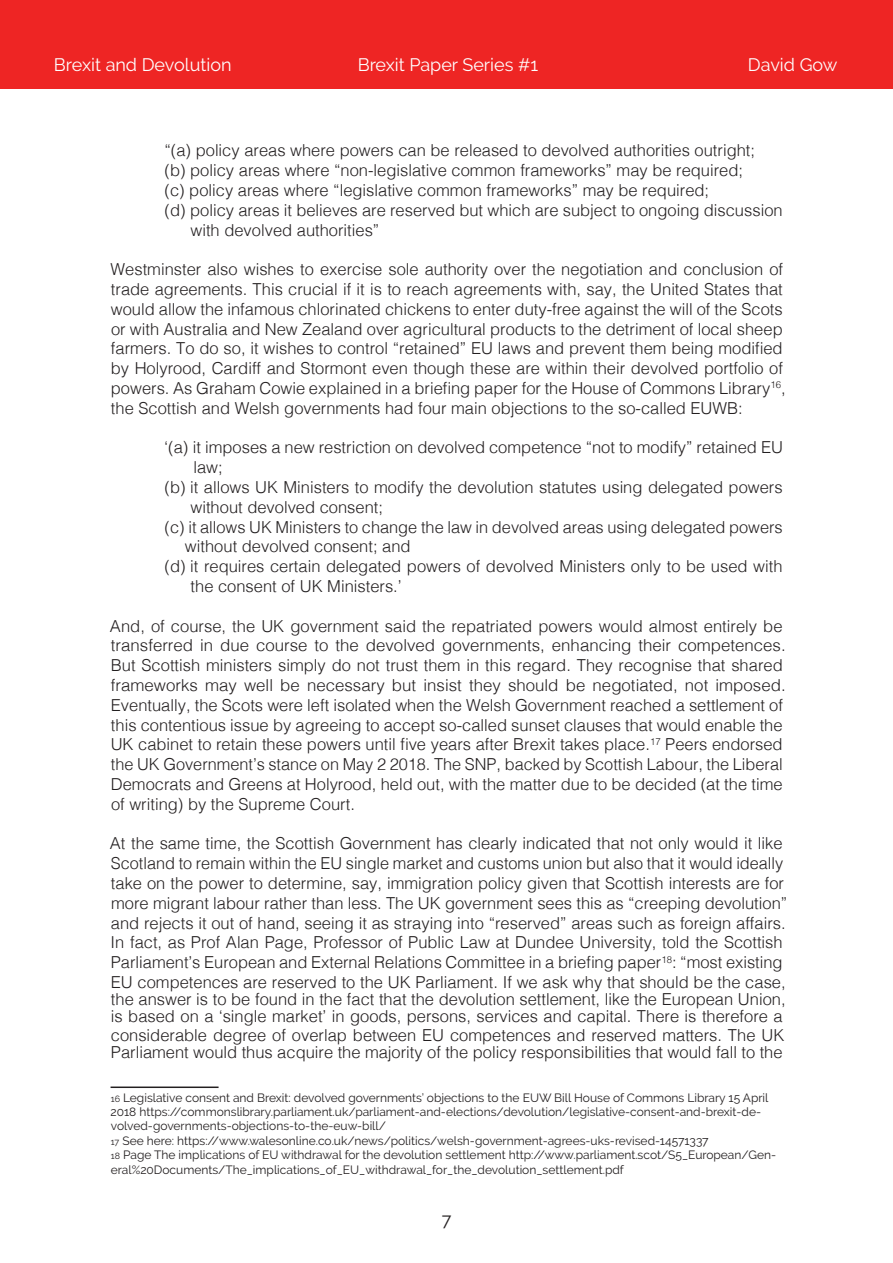
<style>
.page{position:relative;width:893px;height:1263px;background:#fff}
.page>*{position:absolute;margin:0;border:0;box-sizing:border-box;transform-origin:0 0}
.t1{font:18px "Raleway";color:#fff}
.t2{font:18px "Raleway";color:#231f20}
.t3{font:300 16.5px/19.8px "Helvetica";color:#231f20}
.t4{font:12px/14.4px "Raleway";color:#231f20}
.s1{font-size:9px}
</style>
<div class="page">
<div style="left:0;top:0;width:893px;height:89px;background:#ee2524"></div>
<hr style="left:111px;top:1086px;width:108px;height:2px;background:#231f20">
<p class="t1" style="left:54px;top:54px;width:179px">Brexit and Devolution</p>
<p class="t1" style="left:358px;top:54px;width:182px">Brexit Paper Series #1</p>
<p class="t1" style="left:748px;top:54px;width:91px">David Gow</p>
<p class="t3" style="left:165px;top:139px;width:592px">“(a) policy areas where powers can be released to devolved authorities outright;</p>
<p class="t3" style="left:165px;top:159px;width:580px">(b) policy areas where “non-legislative common frameworks” may be required;</p>
<p class="t3" style="left:165px;top:179px;width:546px">(c) policy areas where “legislative common frameworks” may be required;</p>
<p class="t3" style="left:165px;top:199px;width:620px">(d) policy areas it believes are reserved but which are subject to ongoing discussion</p>
<p class="t3" style="left:190px;top:219px;width:190px">with devolved authorities”</p>
<p class="t3" style="left:111px;top:258px;width:676px">Westminster also wishes to exercise sole authority over the negotiation and conclusion of trade agreements. This crucial if it is to reach agreements with, say, the United States that would allow the infamous chlorinated chickens to enter duty-free against the will of the Scots or with Australia and New Zealand over agricultural products to the detriment of local sheep farmers. To do so, it wishes to control “retained” EU laws and prevent them being modified by Holyrood, Cardiff and Stormont even though these are within their devolved portfolio of powers. As Graham Cowie explained in a briefing paper for the House of Commons Library<sup>16</sup>, the Scottish and Welsh governments had four main objections to the so-called EUWB:</p>
<p class="t3" style="left:165px;top:436px;width:620px">‘(a) it imposes a new restriction on devolved competence “not to modify” retained EU</p>
<p class="t3" style="left:193px;top:456px;width:31px">law;</p>
<p class="t3" style="left:165px;top:476px;width:620px">(b) it allows UK Ministers to modify the devolution statutes using delegated powers</p>
<p class="t3" style="left:190px;top:496px;width:194px">without devolved consent;</p>
<p class="t3" style="left:165px;top:516px;width:620px">(c) it allows UK Ministers to change the law in devolved areas using delegated powers</p>
<p class="t3" style="left:185px;top:535px;width:227px">without devolved consent; and</p>
<p class="t3" style="left:165px;top:555px;width:619px">(d) it requires certain delegated powers of devolved Ministers only to be used with</p>
<p class="t3" style="left:191px;top:575px;width:212px">the consent of UK Ministers.’</p>
<p class="t3" style="left:110px;top:615px;width:677px">And, of course, the UK government said the repatriated powers would almost entirely be transferred in due course to the devolved governments, enhancing their competences.<br>But Scottish ministers simply do not trust them in this regard. They recognise that shared frameworks may well be necessary but insist they should be negotiated, not imposed.<br>Eventually, the Scots were left isolated when the Welsh Government reached a settlement of this contentious issue by agreeing to accept so-called sunset clauses that would enable the UK cabinet to retain these powers until five years after Brexit takes place.<sup>17</sup> Peers endorsed the UK Government’s stance on May 2 2018. The SNP, backed by Scottish Labour, the Liberal Democrats and Greens at Holyrood, held out, with the matter due to be decided (at the time of writing) by the Supreme Court.</p>
<p class="t3" style="left:110px;top:832px;width:679px">At the same time, the Scottish Government has clearly indicated that not only would it like Scotland to remain within the EU single market and customs union but also that it would ideally take on the power to determine, say, immigration policy given that Scottish interests are for more migrant labour rather than less. The UK government sees this as “creeping devolution” and rejects it out of hand, seeing it as straying into “reserved” areas such as foreign affairs.<br>In fact, as Prof Alan Page, Professor of Public Law at Dundee University, told the Scottish Parliament’s European and External Relations Committee in a briefing paper<sup>18</sup>: “most existing EU competences are reserved to the UK Parliament. If we ask why that should be the case,</p>
<p class="t3" style="left:111px;top:989px;width:676px;line-height:16.8px">the answer is to be found in the fact that the devolution settlement, like the European Union, is based on a ‘single market’ in goods, persons, services and capital. There is therefore a</p>
<p class="t3" style="left:111px;top:1026px;width:675px;line-height:16.8px">considerable degree of overlap between EU competences and reserved matters. The UK<br>Parliament would thus acquire the majority of the policy responsibilities that would fall to the</p>
<p class="t4" style="left:111px;top:1090px;width:667px"><span class="s1">16</span> Legislative consent and Brexit: devolved governments’ objections to the EUW Bill House of Commons Library 15 April 2018 https://commonslibrary.parliament.uk/parliament-and-elections/devolution/legislative-consent-and-brexit-de&shy;volved-governments-objections-to-the-euw-bill/<br><span class="s1">17</span> See here: https://www.walesonline.co.uk/news/politics/welsh-government-agrees-uks-revised-14571337<br><span class="s1">18</span> Page The implications of EU withdrawal for the devolution settlement http://www.parliament.scot/S5_European/Gen&shy;eral%20Documents/The_implications_of_EU_withdrawal_for_the_devolution_settlement.pdf</p>
<p class="t2" style="left:442px;top:1209px;width:11px">7</p>
</div>
